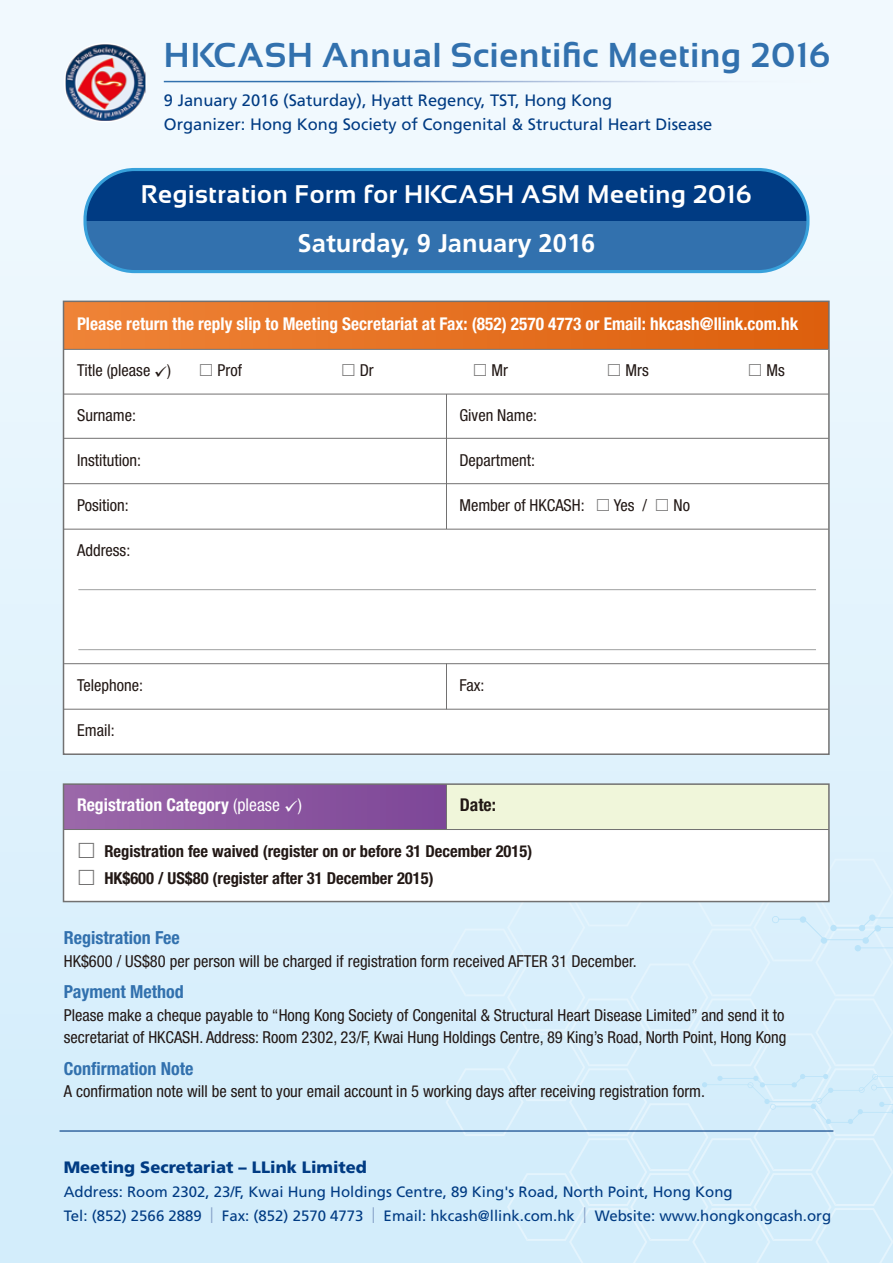
<style>
.page{position:relative;width:893px;height:1263px;background:#fff}
.page>*{position:absolute;margin:0;border:0;box-sizing:border-box;transform-origin:0 0}
.t1{font:700 34.5px "Sansation";letter-spacing:.025em;color:#3271ae}
.t2{font:700 25.5px "Sansation";letter-spacing:.025em;color:#fff}
.t3{font:700 25.5px "Frutiger";color:#fff}
.t4{font:700 condensed 18px "Helvetica Neue";color:#3271ae}
.t5{font:700 condensed 17.7px "Helvetica Neue";color:#fff}
.t6{font:700 condensed 17.7px "Helvetica Neue";color:#221815}
.t7{font:condensed 16.5px/22.5px "Helvetica Neue";color:#221815}
.t8{font:16.5px/24px "Frutiger";color:#003b83}
.t9{font:700 condensed 16.5px/27px "Helvetica Neue";color:#221815}
.t10{font:900 16.5px "Frutiger";color:#003b83}
.t11{font:15px/24px "Frutiger";color:#003b83}
.s1{font-weight:400}
.s2{font-weight:300;font-size:22.5px;color:rgb(75 103 161/.6)}
</style>
<div class="page">
<div style="left:0;top:0;width:893px;height:1263px;background:linear-gradient(to bottom,#f3f9fe,#d1ecfb)"></div>
<svg style="left:445px;top:859px;width:448px;height:404px;background:#d6edfb"></svg>
<div style="left:438px;top:784px;width:391px;height:50px;background:#f0f6da"></div>
<div style="left:64px;top:784px;width:383px;height:50px;background:linear-gradient(to right,#9c68a9,#7d4698)"></div>
<div style="left:64px;top:301px;width:765px;height:65px;background:linear-gradient(to right,#ef8337,#dd5f0c)"></div>
<div style="left:64px;top:349px;width:765px;height:405px;background:#fff"></div>
<div style="left:64px;top:829px;width:765px;height:72px;background:#fff"></div>
<hr style="left:446px;top:394px;width:1px;height:135px;background:#727171">
<hr style="left:446px;top:663px;width:1px;height:46px;background:#727171">
<hr style="left:446px;top:784px;width:1px;height:46px;background:#727171">
<hr style="left:64px;top:349px;width:764px;height:1px;background:#727171">
<hr style="left:64px;top:394px;width:765px;height:1px;background:#727171">
<hr style="left:64px;top:438px;width:765px;height:1px;background:#727171">
<hr style="left:64px;top:529px;width:765px;height:1px;background:#727171">
<hr style="left:78px;top:589px;width:738px;height:1px;background:#9fa0a0">
<hr style="left:78px;top:649px;width:738px;height:1px;background:#9fa0a0">
<hr style="left:64px;top:663px;width:765px;height:1px;background:#727171">
<hr style="left:64px;top:709px;width:765px;height:1px;background:#727171">
<div style="left:63px;top:301px;width:767px;height:454px;border:2px solid #727171"></div>
<hr style="left:64px;top:483px;width:765px;height:1px;background:#727171">
<div style="left:63px;top:783px;width:767px;height:119px;border:2px solid #727171"></div>
<hr style="left:64px;top:829px;width:765px;height:1px;background:#727171">
<img style="left:66px;top:44px;width:79px;height:77px">
<hr style="left:164px;top:81px;width:667px;height:1px;background:#fff">
<div style="left:85px;top:170px;width:723px;height:102px;background:#3271ae;border-radius:50px"></div>
<div style="left:85px;top:170px;width:723px;height:51px;background:#003b83"></div>
<div style="left:83px;top:168px;width:726px;height:105px;border:3px solid #38a1db;border-radius:50px"></div>
<hr style="left:60px;top:1130px;width:773px;height:1px;background:#003b83">
<h1 class="t1" style="left:164px;top:35px;width:667px">HKCASH Annual Scientific Meeting 2016</h1>
<p class="t8" style="left:164px;top:88px;width:550px">9 January 2016 (Saturday), Hyatt Regency, TST, Hong Kong<br>Organizer: Hong Kong Society of Congenital &amp; Structural Heart Disease</p>
<h2 class="t2" style="left:141px;top:180px;width:612px">Registration Form for HKCASH ASM Meeting 2016</h2>
<h2 class="t3" style="left:298px;top:228px;width:299px">Saturday, 9 January 2016</h2>
<p class="t5" style="left:77px;top:313px;width:723px">Please return the reply slip to Meeting Secretariat at Fax: (852) 2570 4773 or Email: hkcash@llink.com.hk</p>
<p class="t7" style="left:77px;top:359px;width:96px">Title (please ✓)</p>
<p class="t7" style="left:218px;top:359px;width:26px">Prof</p>
<p class="t7" style="left:360px;top:359px;width:16px">Dr</p>
<p class="t7" style="left:491px;top:359px;width:18px">Mr</p>
<p class="t7" style="left:626px;top:359px;width:25px">Mrs</p>
<p class="t7" style="left:766px;top:359px;width:20px">Ms</p>
<p class="t7" style="left:77px;top:404px;width:60px">Surname:</p>
<p class="t7" style="left:459px;top:404px;width:79px">Given Name:</p>
<p class="t7" style="left:77px;top:449px;width:65px">Institution:</p>
<p class="t7" style="left:459px;top:449px;width:77px">Department:</p>
<p class="t7" style="left:77px;top:494px;width:53px">Position:</p>
<p class="t7" style="left:459px;top:494px;width:127px">Member of HKCASH:</p>
<p class="t7" style="left:614px;top:494px;width:34px">Yes /</p>
<p class="t7" style="left:673px;top:494px;width:18px">No</p>
<p class="t7" style="left:77px;top:539px;width:55px">Address:</p>
<p class="t7" style="left:77px;top:674px;width:67px">Telephone:</p>
<p class="t7" style="left:459px;top:674px;width:26px">Fax:</p>
<p class="t7" style="left:77px;top:719px;width:39px">Email:</p>
<p class="t5" style="left:77px;top:794px;width:227px">Registration Category <span class="s1">(please</span> ✓<span class="s1">)</span></p>
<p class="t6" style="left:460px;top:794px;width:38px">Date:</p>
<p class="t9" style="left:104px;top:837px;width:429px">Registration fee waived (register on or before 31 December 2015)<br>HK$600 / US$80 (register after 31 December 2015)</p>
<p class="t4" style="left:64px;top:927px;width:117px">Registration Fee</p>
<p class="t7" style="left:64px;top:949px;width:574px">HK$600 / US$80 per person will be charged if registration form received AFTER 31 December.</p>
<p class="t4" style="left:64px;top:981px;width:121px">Payment Method</p>
<p class="t7" style="left:64px;top:1003px;width:724px">Please make a cheque payable to “Hong Kong Society of Congenital &amp; Structural Heart Disease Limited” and send it to secretariat of HKCASH. Address: Room 2302, 23/F, Kwai Hung Holdings Centre, 89 King’s Road, North Point, Hong Kong</p>
<p class="t4" style="left:64px;top:1057px;width:131px">Confirmation Note</p>
<p class="t7" style="left:64px;top:1080px;width:643px">A confirmation note will be sent to your email account in 5 working days after receiving registration form.</p>
<p class="t10" style="left:64px;top:1157px;width:305px">Meeting Secretariat – LLink Limited</p>
<p class="t11" style="left:64px;top:1179px;width:769px">Address: Room 2302, 23/F, Kwai Hung Holdings Centre, 89 King's Road, North Point, Hong Kong<br>Tel: (852) 2566 2889 <span class="s2">I</span> Fax: (852) 2570 4773 <span class="s2">I</span> Email: hkcash@llink.com.hk <span class="s2">I</span> Website: www.hongkongcash.org</p>
</div>
